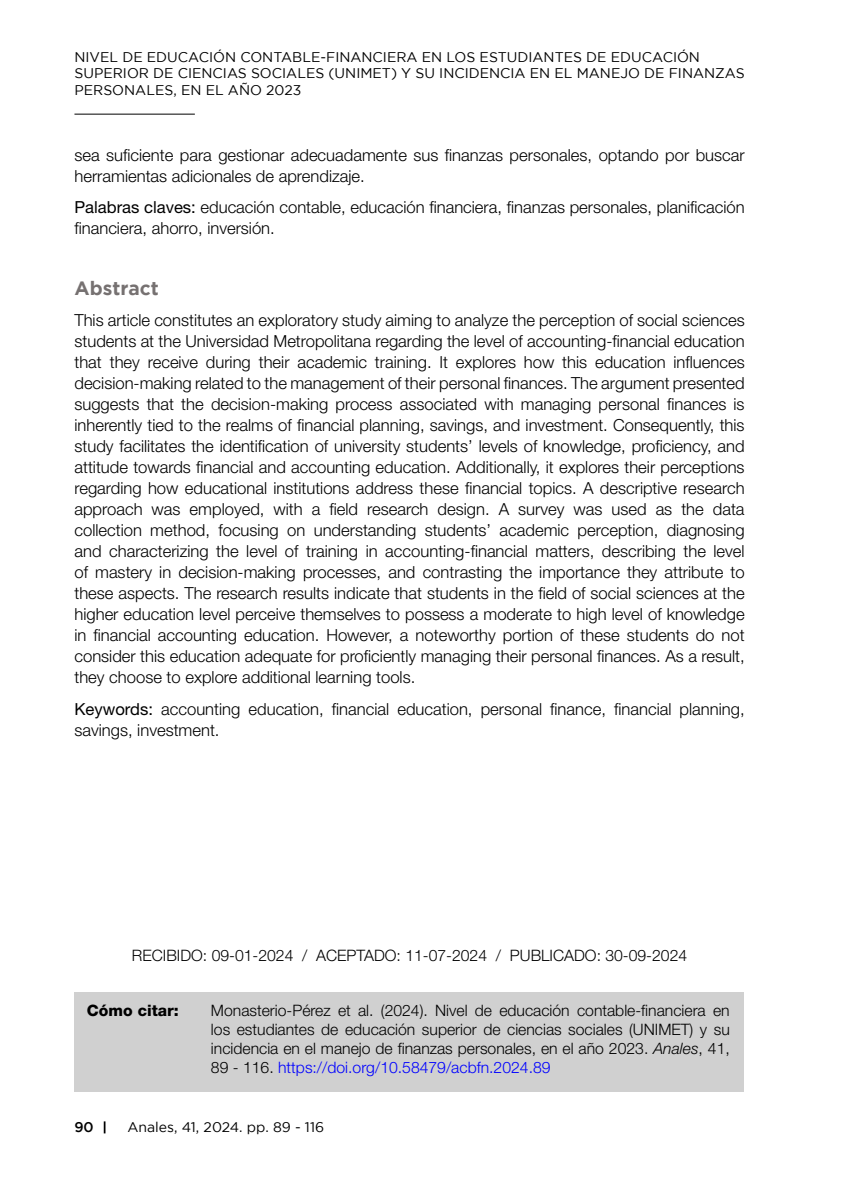
<style>
.page{position:relative;width:844px;height:1191px;background:#fff}
.page>*{position:absolute;margin:0;border:0;box-sizing:border-box;transform-origin:0 0}
.t1{font:700 19.25px "Gotham";color:#767171}
.t2{font:300 16.62px/21px "Helvetica Neue LT Std";color:#000}
.t3{font:300 15.75px/18.9px "Helvetica Neue LT Std";color:#000;text-align:justify}
.t4{font:800 15.75px "Helvetica Neue LT Std";color:#000}
.t5{font:14px/16.8px "Gotham";color:#000}
.t6{font:500 14px "Gotham";color:#000}
.s1{font-weight:400}
.s2{font-style:italic}
.s3{color:#00f}
</style>
<div class="page">
<hr style="left:74px;top:114px;width:121px;height:1px;background:#000">
<svg style="left:104px;top:1121px;width:1px;height:12px"></svg>
<div style="left:74px;top:992px;width:669px;height:99px;background:#d0d0d0"></div>
<p class="t5" style="left:74px;top:48px;width:671px">NIVEL DE EDUCACIÓN CONTABLE-FINANCIERA EN LOS ESTUDIANTES DE EDUCACIÓN<br>SUPERIOR DE CIENCIAS SOCIALES (UNIMET) Y SU INCIDENCIA EN EL MANEJO DE FINANZAS<br>PERSONALES, EN EL AÑO 2023</p>
<p class="t2" style="left:74px;top:144px;width:671px">sea suficiente para gestionar adecuadamente sus finanzas personales, optando por buscar herramientas adicionales de aprendizaje.</p>
<p class="t2" style="left:74px;top:196px;width:671px"><span class="s1">Palabras claves:</span> educación contable, educación financiera, finanzas personales, planificación financiera, ahorro, inversión.</p>
<p class="t1" style="left:74px;top:277px;width:86px">Abstract</p>
<p class="t2" style="left:74px;top:309px;width:671px;text-align:justify">This article constitutes an exploratory study aiming to analyze the perception of social sciences students at the Universidad Metropolitana regarding the level of accounting-financial education that they receive during their academic training. It explores how this education influences decision-making related to the management of their personal finances. The argument presented suggests that the decision-making process associated with managing personal finances is inherently tied to the realms of financial planning, savings, and investment. Consequently, this study facilitates the identification of university students’ levels of knowledge, proficiency, and attitude towards financial and accounting education. Additionally, it explores their perceptions regarding how educational institutions address these financial topics. A descriptive research approach was employed, with a field research design. A survey was used as the data collection method, focusing on understanding students’ academic perception, diagnosing and characterizing the level of training in accounting-financial matters, describing the level of mastery in decision-making processes, and contrasting the importance they attribute to these aspects. The research results indicate that students in the field of social sciences at the higher education level perceive themselves to possess a moderate to high level of knowledge in financial accounting education. However, a noteworthy portion of these students do not consider this education adequate for proficiently managing their personal finances. As a result, they choose to explore additional learning tools.</p>
<p class="t2" style="left:74px;top:698px;width:671px"><span class="s1">Keywords:</span> accounting education, financial education, personal finance, financial planning, savings, investment.</p>
<p class="t3" style="left:132px;top:945px;width:556px">RECIBIDO: 09-01-2024 / ACEPTADO: 11-07-2024 / PUBLICADO: 30-09-2024</p>
<p class="t4" style="left:87px;top:1001px;width:93px">Cómo citar:</p>
<p class="t3" style="left:211px;top:1000px;width:520px">Monasterio-Pérez et al. (2024). Nivel de educación contable-financiera en los estudiantes de educación superior de ciencias sociales (UNIMET) y su incidencia en el manejo de finanzas personales, en el año 2023. <span class="s2">Anales</span>, 41, 89 - 116. <span class="s3">https://doi.org/10.58479/acbfn.2024.89</span></p>
<p class="t6" style="left:74px;top:1118px;width:21px">90</p>
<p class="t5" style="left:127px;top:1118px;width:198px">Anales, 41, 2024. pp. 89 - 116</p>
</div>
